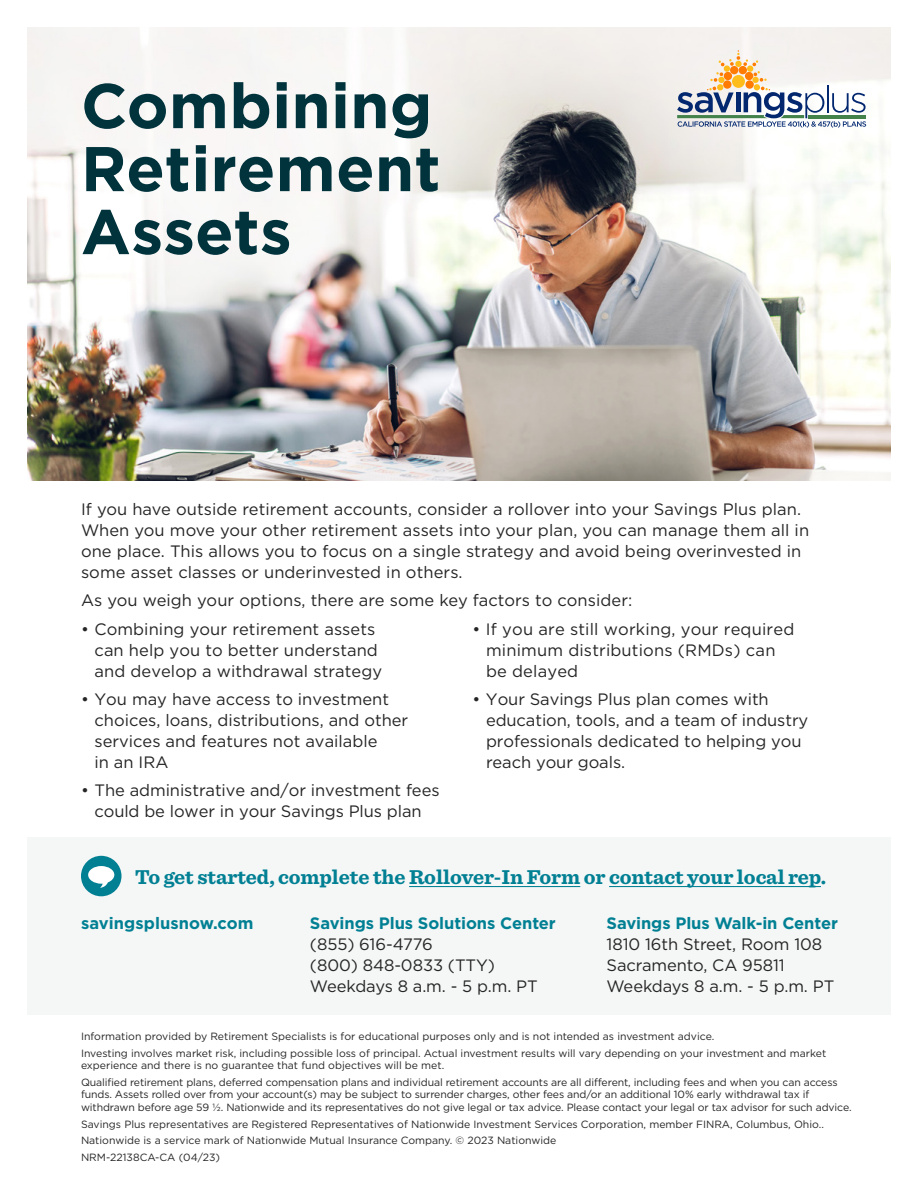
<style>
.page{position:relative;width:918px;height:1188px;background:#fff}
.page>*{position:absolute;margin:0;border:0;box-sizing:border-box;transform-origin:0 0}
.Headline{font:700 63px/63px "Gotham";letter-spacing:.005em;color:#01333d}
.CTA{font:700 21px "Sentinel";letter-spacing:-.005em;color:#018094}
.Bullet_copy{font:16.5px/21px "Gotham";color:#252526}
.Body_copy{font:16.5px/21px "Gotham";letter-spacing:.005em;color:#252526}
.Body_copy-2{font:700 16.5px "Gotham";letter-spacing:-.005em;color:#018094}
.Body_copy-3{font:16.5px "Gotham";letter-spacing:-.015em;color:#252526}
.Disclosure{font:10.5px/12.6px "Gotham";letter-spacing:-.01em;color:#252526}
</style>
<div class="page">
<img style="left:27px;top:27px;width:864px;height:453px">
<div style="left:27px;top:837px;width:864px;height:177px;background:#f5f6f6"></div>
<hr style="left:409px;top:886px;width:171px;height:1px;background:#018094">
<hr style="left:609px;top:886px;width:212px;height:1px;background:#018094">
<svg style="left:677px;top:50px;width:189px;height:78px"></svg>
<div style="left:81px;top:856px;width:41px;height:40px;background:#018094;border-radius:50%"></div>
<svg style="left:88px;top:866px;width:26px;height:22px"></svg>
<p class="Headline" style="left:81px;top:74px;width:361px">Combining<br>Retirement<br>Assets</p>
<p class="Body_copy" style="left:81px;top:498px;width:730px">If you have outside retirement accounts, consider a rollover into your Savings Plus plan.<br>When you move your other retirement assets into your plan, you can manage them all in one place. This allows you to focus on a single strategy and avoid being overinvested in some asset classes or underinvested in others.</p>
<p class="Body_copy" style="left:81px;top:589px;width:553px">As you weigh your options, there are some key factors to consider:</p>
<p class="Bullet_copy" style="left:94px;top:618px;width:289px;text-indent:-14px">• Combining your retirement assets can help you to better understand and develop a withdrawal strategy</p>
<p class="Bullet_copy" style="left:94px;top:688px;width:315px;text-indent:-14px">• You may have access to investment choices, loans, distributions, and other services and features not available<br>in an IRA</p>
<p class="Bullet_copy" style="left:81px;top:779px;width:360px;text-align:center">• The administrative and/or investment fees could be lower in your Savings Plus plan</p>
<p class="Bullet_copy" style="left:486px;top:618px;width:310px;text-indent:-14px">• If you are still working, your required minimum distributions (RMDs) can be delayed</p>
<p class="Bullet_copy" style="left:486px;top:688px;width:324px;text-indent:-14px">• Your Savings Plus plan comes with education, tools, and a team of industry professionals dedicated to helping you reach your goals.</p>
<p class="CTA" style="left:135px;top:861px;width:693px">To get started, complete the Rollover-In Form or contact your local rep.</p>
<p class="Body_copy-2" style="left:81px;top:912px;width:174px">savingsplusnow.com</p>
<p class="Body_copy-2" style="left:310px;top:912px;width:247px">Savings Plus Solutions Center</p>
<p class="Body_copy" style="left:310px;top:933px;width:124px">(855) 616-4776</p>
<p class="Body_copy" style="left:310px;top:954px;width:187px">(800) 848-0833 (TTY)</p>
<p class="Body_copy-3" style="left:310px;top:976px;width:229px">Weekdays 8 a.m. - 5 p.m. PT</p>
<p class="Body_copy-2" style="left:607px;top:912px;width:233px">Savings Plus Walk-in Center</p>
<p class="Body_copy" style="left:607px;top:933px;width:217px">1810 16th Street, Room 108</p>
<p class="Body_copy" style="left:607px;top:954px;width:180px">Sacramento, CA 95811</p>
<p class="Body_copy-3" style="left:607px;top:976px;width:229px">Weekdays 8 a.m. - 5 p.m. PT</p>
<p class="Disclosure" style="left:81px;top:1030px;width:635px">Information provided by Retirement Specialists is for educational purposes only and is not intended as investment advice.</p>
<p class="Disclosure" style="left:81px;top:1046px;width:747px">Investing involves market risk, including possible loss of principal. Actual investment results will vary depending on your investment and market experience and there is no guarantee that fund objectives will be met.</p>
<p class="Disclosure" style="left:81px;top:1076px;width:772px">Qualified retirement plans, deferred compensation plans and individual retirement accounts are all different, including fees and when you can access funds. Assets rolled over from your account(s) may be subject to surrender charges, other fees and/or an additional 10% early withdrawal tax if withdrawn before age 59 1/2. Nationwide and its representatives do not give legal or tax advice. Please contact your legal or tax advisor for such advice.</p>
<p class="Disclosure" style="left:81px;top:1117px;width:744px">Savings Plus representatives are Registered Representatives of Nationwide Investment Services Corporation, member FINRA, Columbus, Ohio..</p>
<p class="Disclosure" style="left:81px;top:1134px;width:477px">Nationwide is a service mark of Nationwide Mutual Insurance Company. © 2023 Nationwide</p>
<p class="Disclosure" style="left:81px;top:1151px;width:141px">NRM-22138CA-CA (04/23)</p>
</div>
